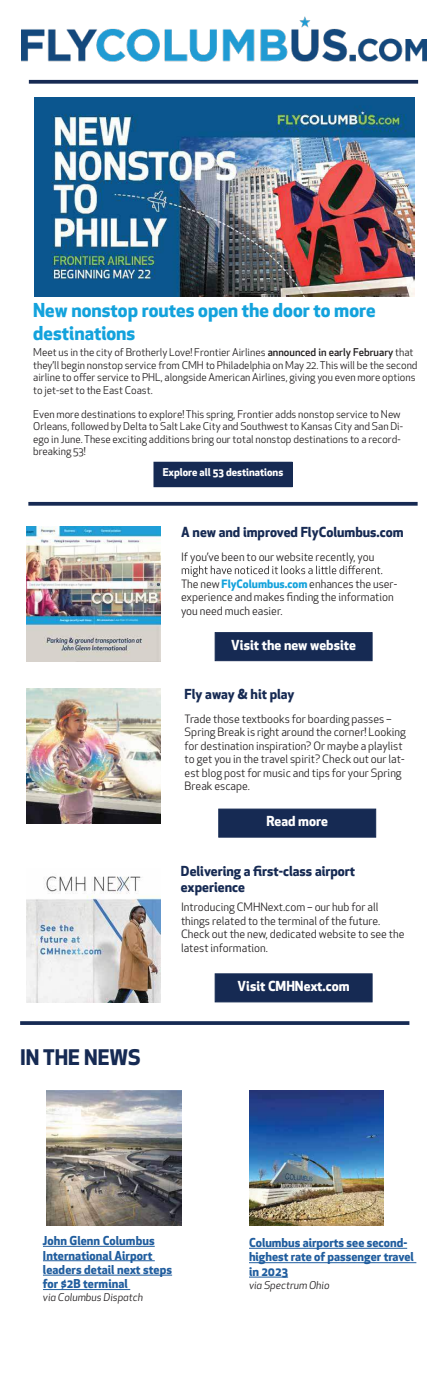
<style>
.page{position:relative;width:447px;height:1388px;background:#fff}
.page>*{position:absolute;margin:0;border:0;box-sizing:border-box;transform-origin:0 0}
.t1{font:700 21px "Apex New";color:#162a53}
.t2{font:700 18.75px/22.5px "Apex New";color:#13a2dc}
.t3{font:700 13.5px/16.2px "Apex New";color:#162a53}
.t4{font:700 13.5px "Apex New";color:#fff}
.t5{font:700 12px/14.4px "Apex New";letter-spacing:.01em;color:#205d9e}
.t6{font:11.25px/13.5px "Apex New";color:#221f20}
.t7{font:10.5px/12.6px "Apex New";color:#221f20}
.t8{font:italic 10.5px "Apex New";color:#221f20}
.t9{font:700 10.5px "Apex New";color:#fff}
.s1{font-weight:500}
.s2{font-weight:700;color:#13a2dc}
</style>
<div class="page">
<img style="left:21px;top:17px;width:405px;height:45px">
<svg style="left:29px;top:80px;width:389px;height:4px;background:#2a3c61"></svg>
<img style="left:34px;top:97px;width:380px;height:199px">
<div style="left:154px;top:462px;width:138px;height:25px;background:#162a53"></div>
<hr style="left:28px;top:502px;width:389px;height:3px;background:#162a53">
<img style="left:26px;top:527px;width:134px;height:134px">
<img style="left:26px;top:689px;width:134px;height:134px">
<img style="left:26px;top:876px;width:134px;height:126px">
<svg style="left:182px;top:565px;width:200px;height:12px"></svg>
<div style="left:215px;top:632px;width:157px;height:29px;background:#162a53;border:1px solid #162a53"></div>
<div style="left:218px;top:808px;width:158px;height:29px;background:#162a53;border:1px solid #162a53"></div>
<div style="left:215px;top:973px;width:157px;height:29px;background:#162a53;border:1px solid #162a53"></div>
<svg style="left:20px;top:1021px;width:389px;height:4px;background:#23365d"></svg>
<img style="left:47px;top:1091px;width:134px;height:134px">
<img style="left:249px;top:1091px;width:134px;height:134px">
<hr style="left:43px;top:1246px;width:112px;height:1px;background:#205d9e">
<hr style="left:43px;top:1260px;width:112px;height:1px;background:#205d9e">
<hr style="left:43px;top:1275px;width:129px;height:1px;background:#205d9e">
<hr style="left:43px;top:1289px;width:87px;height:1px;background:#205d9e">
<hr style="left:249px;top:1248px;width:158px;height:1px;background:#205d9e">
<hr style="left:249px;top:1262px;width:167px;height:1px;background:#205d9e">
<hr style="left:249px;top:1276px;width:39px;height:1px;background:#205d9e">
<h2 class="t2" style="left:33px;top:301px;width:344px">New nonstop routes open the door to more destinations</h2>
<p class="t7" style="left:33px;top:347px;width:385px">Meet us in the city of Brotherly Love! Frontier Airlines <span class="s1">announced in early February</span> that they’ll begin nonstop service from CMH to Philadelphia on May 22. This will be the second airline to offer service to PHL, alongside American Airlines, giving you even more options to jet-set to the East Coast.</p>
<p class="t7" style="left:33px;top:408px;width:371px">Even more destinations to explore! This spring, Frontier adds nonstop service to New Orleans, followed by Delta to Salt Lake City and Southwest to Kansas City and San Di&shy;ego in June. These exciting additions bring our total nonstop destinations to a record&shy;breaking 53!</p>
<p class="t9" style="left:162px;top:468px;width:122px">Explore all 53 destinations</p>
<h1 class="t1" style="left:20px;top:1049px;width:122px">IN THE NEWS</h1>
<p class="t3" style="left:181px;top:525px;width:224px">A new and improved FlyColumbus.com</p>
<p class="t6" style="left:181px;top:551px;width:195px">If you’ve been to our website recently, you</p>
<p class="t6" style="left:181px;top:578px;width:217px">The new <span class="s2">FlyColumbus.com</span> enhances the user&shy;experience and makes finding the information you need much easier.</p>
<p class="t4" style="left:231px;top:639px;width:126px">Visit the new website</p>
<p class="t3" style="left:184px;top:687px;width:111px">Fly away &amp; hit play</p>
<p class="t6" style="left:184px;top:713px;width:223px">Trade those textbooks for boarding passes – Spring Break is right around the corner! Looking for destination inspiration? Or maybe a playlist to get you in the travel spirit? Check out our lat&shy;est blog post for music and tips for your Spring Break escape.</p>
<p class="t4" style="left:266px;top:815px;width:63px">Read more</p>
<p class="t3" style="left:181px;top:864px;width:175px">Delivering a first-class airport experience</p>
<p class="t6" style="left:181px;top:901px;width:225px">Introducing CMHNext.com – our hub for all things related to the terminal of the future.<br>Check out the new, dedicated website to see the latest information.</p>
<p class="t4" style="left:237px;top:980px;width:113px">Visit CMHNext.com</p>
<p class="t5" style="left:43px;top:1234px;width:131px">John Glenn Columbus<br>International Airport leaders detail next steps for $2B terminal</p>
<p class="t8" style="left:43px;top:1293px;width:101px">via Columbus Dispatch</p>
<p class="t5" style="left:249px;top:1236px;width:166px">Columbus airports see second&shy;highest rate of passenger travel in 2023</p>
<p class="t8" style="left:249px;top:1280px;width:82px">via Spectrum Ohio</p>
</div>
